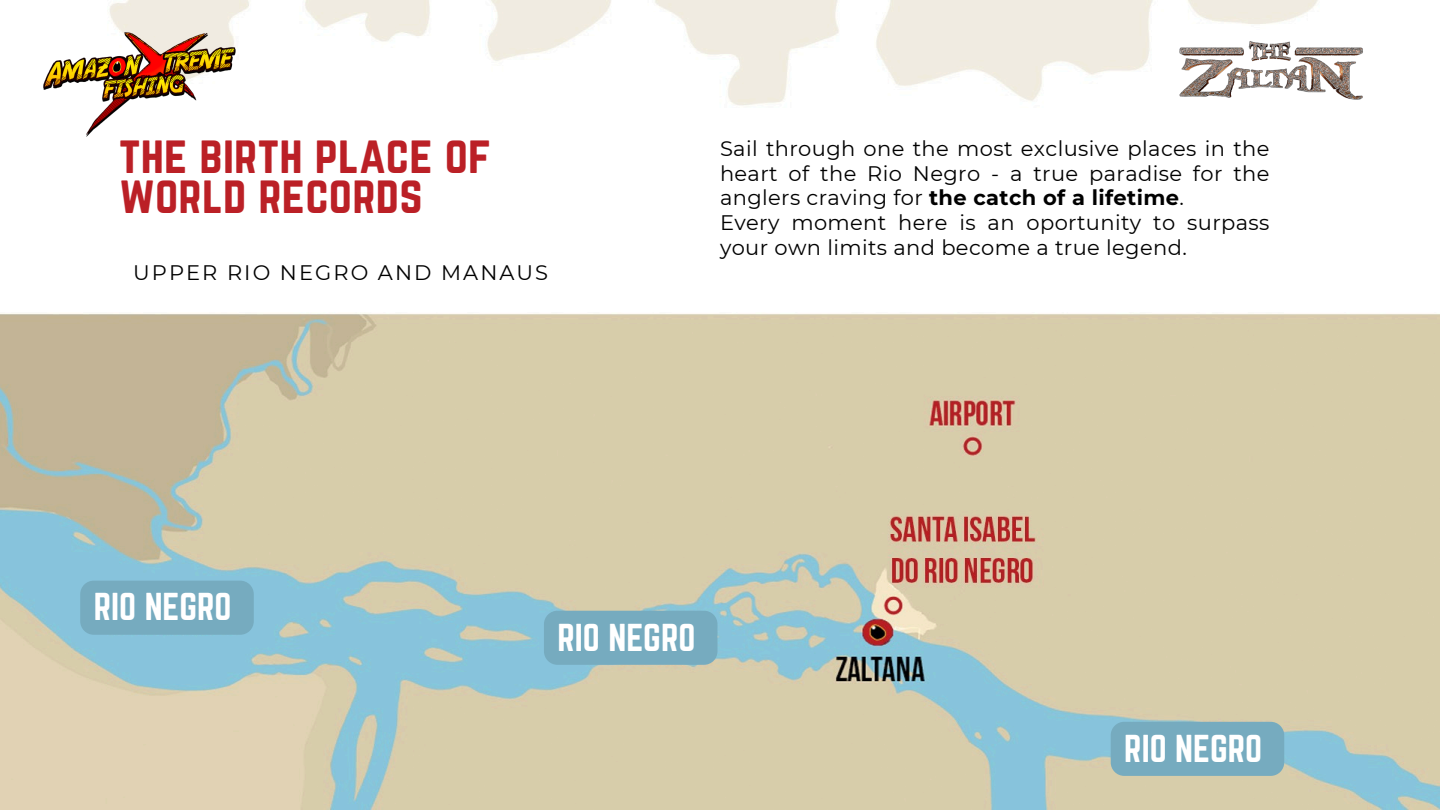
<style>
.page{position:relative;width:1440px;height:810px;background:#fff}
.page>*{position:absolute;margin:0;border:0;box-sizing:border-box;transform-origin:0 0}
.t1{font:46.5px/39.8px "Norwester";letter-spacing:.005em;color:#bb2026}
.t2{font:34px "Norwester";color:#fff}
.t3{font:21px/24.8px "Montserrat";letter-spacing:.02em;color:#000;text-align:justify}
.t4{font:21px "Montserrat";letter-spacing:.1em;color:#000}
.s1{font-weight:700}
</style>
<div class="page">
<img style="left:0;top:0;width:1440px;height:810px">
<img style="left:38px;top:28px;width:202px;height:114px">
<div style="left:80px;top:581px;width:174px;height:54px;background:#76abbf"></div>
<div style="left:544px;top:611px;width:173px;height:54px;background:#76abbf"></div>
<div style="left:1111px;top:722px;width:173px;height:54px;background:#76abbf"></div>
<img style="left:1144px;top:28px;width:253px;height:84px">
<h3 class="t1" style="left:119px;top:135px;width:374px">the birth place of world records</h3>
<p class="t4" style="left:133px;top:259px;width:417px">UPPER RIO NEGRO AND MANAUS</p>
<p class="t3" style="left:720px;top:136px;width:551px">Sail through one the most exclusive places in the heart of the Rio Negro - a true paradise for the anglers craving for <span class="s1">the catch of a lifetime</span>.</p>
<h1 class="t3" style="left:720px;top:210px;width:551px">Every moment here is an oportunity to surpass your own limits and become a true legend.</h1>
<p class="t2" style="left:94px;top:586px;width:139px">RIO NEGRO</p>
<p class="t2" style="left:558px;top:617px;width:139px">RIO NEGRO</p>
<h2 class="t2" style="left:1124px;top:728px;width:139px">RIO NEGRO</h2>
</div>
